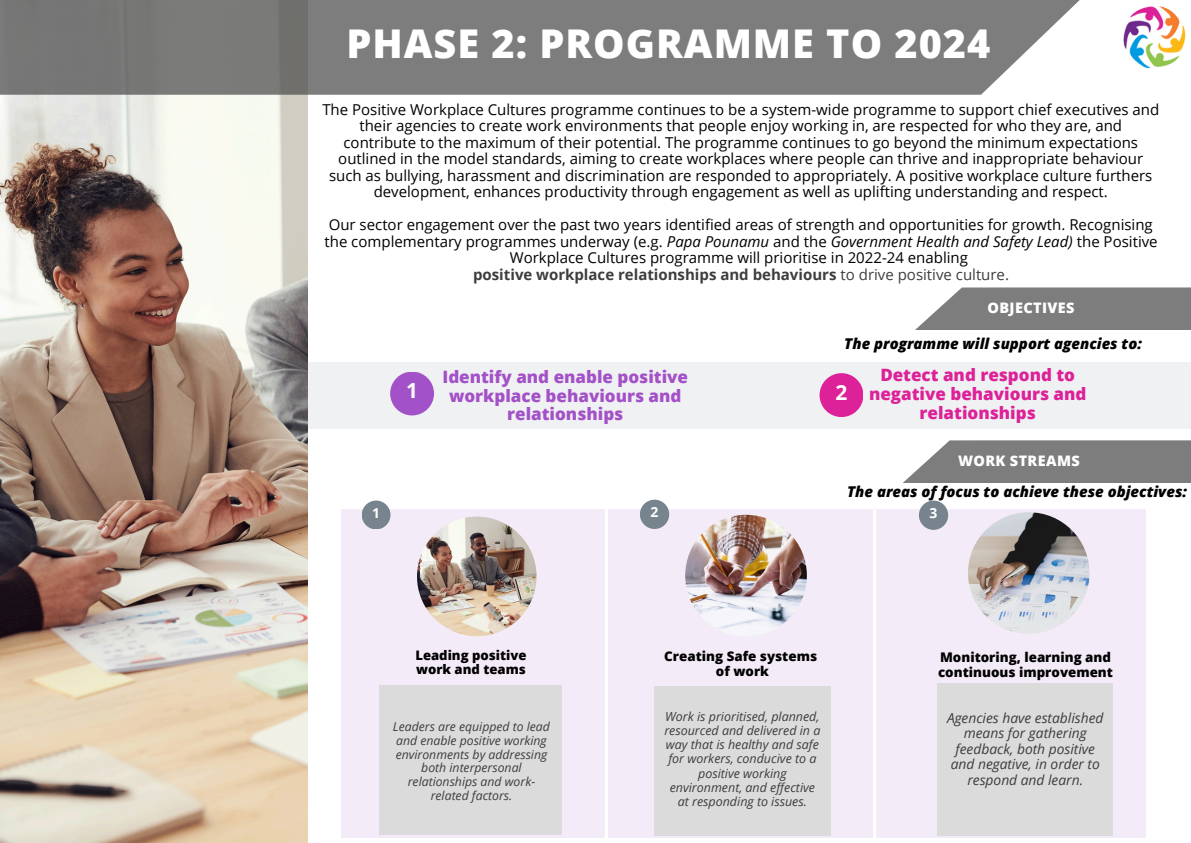
<style>
.page{position:relative;width:1191px;height:843px;background:#fff}
.page>*{position:absolute;margin:0;border:0;box-sizing:border-box;transform-origin:0 0}
.t1{font:800 39.6px "Open Sans";letter-spacing:.025em;color:#fff}
.t2{font:700 20.8px "Open Sans";color:#fff}
.t3{font:800 17px/18.8px "Open Sans";color:#a351c8;text-align:center}
.t4{font:800 17px/18.8px "Open Sans";color:#dd2198;text-align:center}
.t5{font:15px/16.5px "Open Sans";color:#000;text-align:center}
.t6{font:italic 800 14.9px "Open Sans";color:#000}
.t7{font:800 14.5px "Open Sans";letter-spacing:.025em;color:#fff}
.t8{font:700 13.9px "Open Sans";color:#fff}
.t9{font:italic 13.8px/15.5px "Open Sans";color:#3d3d3e;text-align:center}
.t10{font:700 13.7px "Open Sans";color:#fff}
.t11{font:800 13.3px/14.8px "Open Sans";color:#000;text-align:center}
.t12{font:800 13.1px/14.5px "Open Sans";color:#000}
.t13{font:italic 12.5px/14px "Open Sans";color:#3d3d3e;text-align:center}
.t14{font:italic 12.3px/13.8px "Open Sans";color:#3d3d3e;text-align:center}
.s1{font-style:italic}
.s2{font-weight:700;color:#3d3d3e}
.s3{color:#3d3d3e}
</style>
<div class="page">
<img style="left:0;top:95px;width:307px;height:747px">
<svg style="left:0;top:0;width:1186px;height:95px;background:#898989"></svg>
<div style="left:341px;top:509px;width:804px;height:328px;background:#f4ebf8"></div>
<div style="left:292px;top:361px;width:898px;height:67px;background:#f0f1f2"></div>
<img style="left:417px;top:516px;width:119px;height:120px;border-radius:50%">
<img style="left:685px;top:514px;width:121px;height:122px;border-radius:50%">
<img style="left:967px;top:512px;width:122px;height:121px;border-radius:50%">
<svg style="left:915px;top:287px;width:275px;height:43px;background:#898989"></svg>
<svg style="left:903px;top:440px;width:287px;height:43px;background:#888"></svg>
<div style="left:380px;top:685px;width:182px;height:149px;background:#dbdbdc"></div>
<div style="left:654px;top:685px;width:176px;height:149px;background:#dbdbdc"></div>
<div style="left:937px;top:683px;width:176px;height:151px;background:#dbdbdc"></div>
<div style="left:390px;top:371px;width:44px;height:44px;background:#a351c8;border-radius:50%"></div>
<div style="left:819px;top:373px;width:44px;height:44px;background:#dd2198;border-radius:50%"></div>
<hr style="left:873px;top:509px;width:3px;height:333px;background:#fff">
<div style="left:361px;top:500px;width:29px;height:29px;background:#77838d;border-radius:50%"></div>
<div style="left:639px;top:499px;width:30px;height:30px;background:#77838d;border-radius:50%"></div>
<div style="left:918px;top:500px;width:30px;height:29px;background:#77838d;border-radius:50%"></div>
<img style="left:1121px;top:6px;width:64px;height:63px;border-radius:50%">
<hr style="left:605px;top:467px;width:3px;height:373px;background:#fff">
<p class="t1" style="left:346px;top:16px;width:645px">PHASE 2: PROGRAMME TO 2024</p>
<p class="t5" style="left:322px;top:101px;width:838px">The Positive Workplace Cultures programme continues to be a system-wide programme to support chief executives and their agencies to create work environments that people enjoy working in, are respected for who they are, and contribute to the maximum of their potential. The programme continues to go beyond the minimum expectations outlined in the model standards, aiming to create workplaces where people can thrive and inappropriate behaviour such as bullying, harassment and discrimination are responded to appropriately. A positive workplace culture furthers development, enhances productivity through engagement as well as uplifting understanding and respect.</p>
<h6 class="t5" style="left:324px;top:216px;width:834px">Our sector engagement over the past two years identified areas of strength and opportunities for growth. Recognising the complementary programmes underway (e.g. <span class="s1">Papa Pounamu</span> and the <span class="s1">Government Health and Safety Lead)</span> the Positive Workplace Cultures programme will prioritise in 2022-24 enabling<br><span class="s2">positive workplace relationships and behaviours</span> <span class="s3">to drive positive culture.</span></h6>
<h3 class="t7" style="left:987px;top:297px;width:89px">OBJECTIVES</h3>
<h5 class="t6" style="left:844px;top:333px;width:299px">The programme will support agencies to:</h5>
<p class="t3" style="left:442px;top:367px;width:247px">Identify and enable positive workplace behaviours and relationships</p>
<h2 class="t2" style="left:406px;top:375px;width:13px">1</h2>
<h2 class="t2" style="left:835px;top:377px;width:13px">2</h2>
<p class="t4" style="left:868px;top:365px;width:219px">Detect and respond to negative behaviours and relationships</p>
<h4 class="t7" style="left:957px;top:450px;width:123px">WORK STREAMS</h4>
<p class="t6" style="left:847px;top:481px;width:341px">The areas of focus to achieve these objectives:</p>
<p class="t10" style="left:372px;top:503px;width:9px">1</p>
<h3 class="t8" style="left:650px;top:502px;width:9px">2</h3>
<h4 class="t8" style="left:929px;top:503px;width:9px">3</h4>
<p class="t12" style="left:415px;top:647px;width:113px">Leading positive work and teams</p>
<p class="t11" style="left:664px;top:648px;width:154px">Creating Safe systems of work</p>
<h6 class="t11" style="left:938px;top:649px;width:176px;text-align:left">Monitoring, learning and continuous improvement</h6>
<p class="t14" style="left:393px;top:719px;width:158px">Leaders are equipped to lead and enable positive working environments by addressing both interpersonal relationships and work&shy;related factors.</p>
<p class="t13" style="left:664px;top:709px;width:157px">Work is prioritised, planned, resourced and delivered in a way that is healthy and safe for workers, conducive to a positive working environment, and effective at responding to issues.</p>
<h6 class="t9" style="left:946px;top:709px;width:158px">Agencies have established means for gathering feedback, both positive and negative, in order to respond and learn.</h6>
</div>
